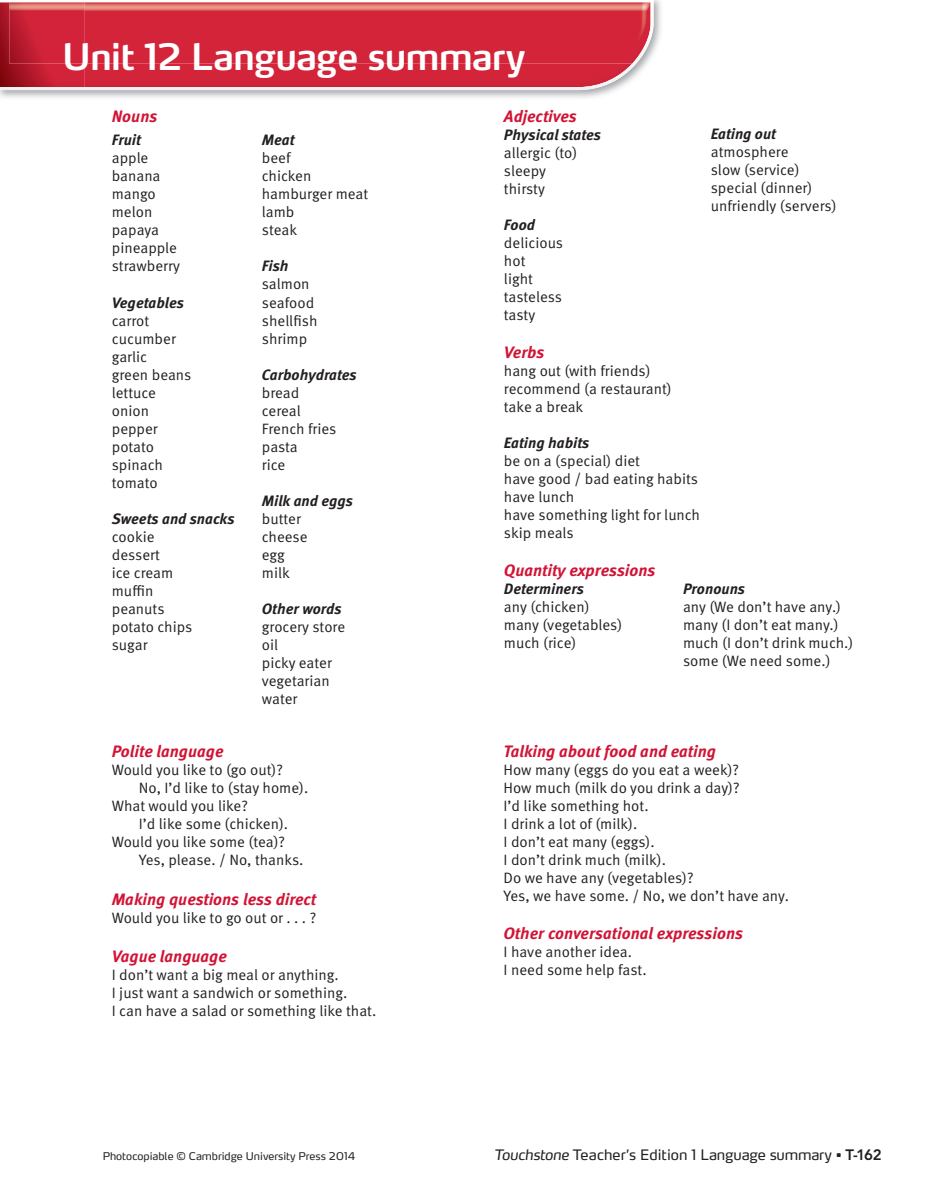
<style>
.page{position:relative;width:944px;height:1201px;background:#fff}
.page>*{position:absolute;margin:0;border:0;box-sizing:border-box;transform-origin:0 0}
.t1{font:600 36px "Max OT";letter-spacing:-.03em;color:#fff}
.t2{font:italic 700 16.5px "Meta OT";color:#d11435}
.t3{font:15px/18px "Meta OT";color:#231f20}
.t4{font:italic 700 15px "Meta OT";color:#231f20}
.t5{font:14.25px "Max OT";letter-spacing:-.005em;color:#231f20}
.t6{font:10.5px "Max OT";color:#231f20}
.s1{font-style:italic}
.s2{font-weight:600}
.s3{font-family:"Avenir LT Std";font-weight:800;font-size:15px}
</style>
<div class="page">
<img style="left:0;top:2px;width:636px;height:88px">
<img style="left:9px;top:2px;width:644px;height:62px">
<h1 class="t1" style="left:62px;top:34px;width:465px">Unit 12 Language summary</h1>
<p class="t2" style="left:112px;top:106px;width:47px">Nouns</p>
<p class="t4" style="left:112px;top:131px;width:31px">Fruit</p>
<p class="t3" style="left:112px;top:149px;width:70px">apple banana mango melon papaya pineapple strawberry</p>
<p class="t4" style="left:112px;top:293px;width:74px">Vegetables</p>
<p class="t3" style="left:112px;top:311px;width:81px">carrot cucumber garlic<br>green beans lettuce onion pepper potato spinach tomato</p>
<p class="t4" style="left:112px;top:509px;width:124px">Sweets and snacks</p>
<p class="t3" style="left:112px;top:527px;width:82px">cookie dessert<br>ice cream muffin peanuts potato chips sugar</p>
<p class="t4" style="left:262px;top:131px;width:34px">Meat</p>
<p class="t3" style="left:262px;top:149px;width:108px">beef<br>chicken hamburger meat lamb<br>steak</p>
<p class="t4" style="left:262px;top:257px;width:28px">Fish</p>
<p class="t3" style="left:262px;top:275px;width:57px">salmon seafood shellfish shrimp</p>
<p class="t4" style="left:262px;top:365px;width:96px">Carbohydrates</p>
<p class="t3" style="left:262px;top:383px;width:76px">bread cereal<br>French fries pasta<br>rice</p>
<p class="t4" style="left:262px;top:491px;width:93px">Milk and eggs</p>
<p class="t3" style="left:262px;top:509px;width:47px">butter cheese egg milk</p>
<p class="t4" style="left:262px;top:599px;width:81px">Other words</p>
<p class="t3" style="left:262px;top:617px;width:85px">grocery store oil<br>picky eater vegetarian water</p>
<p class="t2" style="left:112px;top:740px;width:113px">Polite language</p>
<p class="t3" style="left:112px;top:760px;width:173px">Would you like to (go out)?</p>
<p class="t3" style="left:139px;top:778px;width:171px">No, I’d like to (stay home).</p>
<p class="t3" style="left:112px;top:796px;width:138px">What would you like?</p>
<p class="t3" style="left:139px;top:814px;width:151px">I’d like some (chicken).</p>
<p class="t3" style="left:112px;top:832px;width:175px">Would you like some (tea)?</p>
<p class="t3" style="left:139px;top:850px;width:166px">Yes, please. / No, thanks.</p>
<p class="t2" style="left:112px;top:888px;width:206px">Making questions less direct</p>
<p class="t3" style="left:112px;top:908px;width:206px">Would you like to go out or . . . ?</p>
<p class="t2" style="left:112px;top:945px;width:117px">Vague language</p>
<p class="t3" style="left:112px;top:965px;width:266px">I don’t want a big meal or anything.<br>I just want a sandwich or something.<br>I can have a salad or something like that.</p>
<p class="t2" style="left:504px;top:106px;width:74px">Adjectives</p>
<p class="t4" style="left:504px;top:125px;width:99px">Physical states</p>
<p class="t3" style="left:504px;top:144px;width:75px">allergic (to) sleepy thirsty</p>
<p class="t4" style="left:504px;top:215px;width:33px">Food</p>
<p class="t3" style="left:504px;top:234px;width:61px">delicious hot<br>light tasteless tasty</p>
<p class="t2" style="left:504px;top:342px;width:42px">Verbs</p>
<p class="t3" style="left:504px;top:362px;width:169px">hang out (with friends) recommend (a restaurant) take a break</p>
<p class="t4" style="left:504px;top:433px;width:87px">Eating habits</p>
<p class="t3" style="left:504px;top:452px;width:197px">be on a (special) diet<br>have good / bad eating habits have lunch<br>have something light for lunch skip meals</p>
<p class="t2" style="left:504px;top:560px;width:153px">Quantity expressions</p>
<p class="t4" style="left:504px;top:579px;width:82px">Determiners</p>
<p class="t3" style="left:504px;top:598px;width:120px">any (chicken) many (vegetables) much (rice)</p>
<p class="t4" style="left:710px;top:124px;width:67px">Eating out</p>
<p class="t3" style="left:710px;top:142px;width:127px">atmosphere<br>slow (service) special (dinner) unfriendly (servers)</p>
<p class="t4" style="left:683px;top:579px;width:64px">Pronouns</p>
<p class="t3" style="left:683px;top:598px;width:172px">any (We don’t have any.) many (I don’t eat many.) much (I don’t drink much.) some (We need some.)</p>
<p class="t2" style="left:503px;top:740px;width:214px">Talking about food and eating</p>
<p class="t3" style="left:503px;top:760px;width:287px">How many (eggs do you eat a week)?<br>How much (milk do you drink a day)?<br>I’d like something hot.<br>I drink a lot of (milk).<br>I don’t eat many (eggs).<br>I don’t drink much (milk).<br>Do we have any (vegetables)?<br>Yes, we have some. / No, we don’t have any.</p>
<p class="t2" style="left:503px;top:922px;width:241px">Other conversational expressions</p>
<p class="t3" style="left:503px;top:942px;width:145px">I have another idea.<br>I need some help fast.</p>
<p class="t6" style="left:103px;top:1148px;width:254px">Photocopiable © Cambridge University Press 2014</p>
<p class="t5" style="left:494px;top:1145px;width:389px"><span class="s1">Touchstone</span> Teacher’s Edition 1 Language summary <span class="s2">•</span> <span class="s3">T-162</span></p>
</div>
